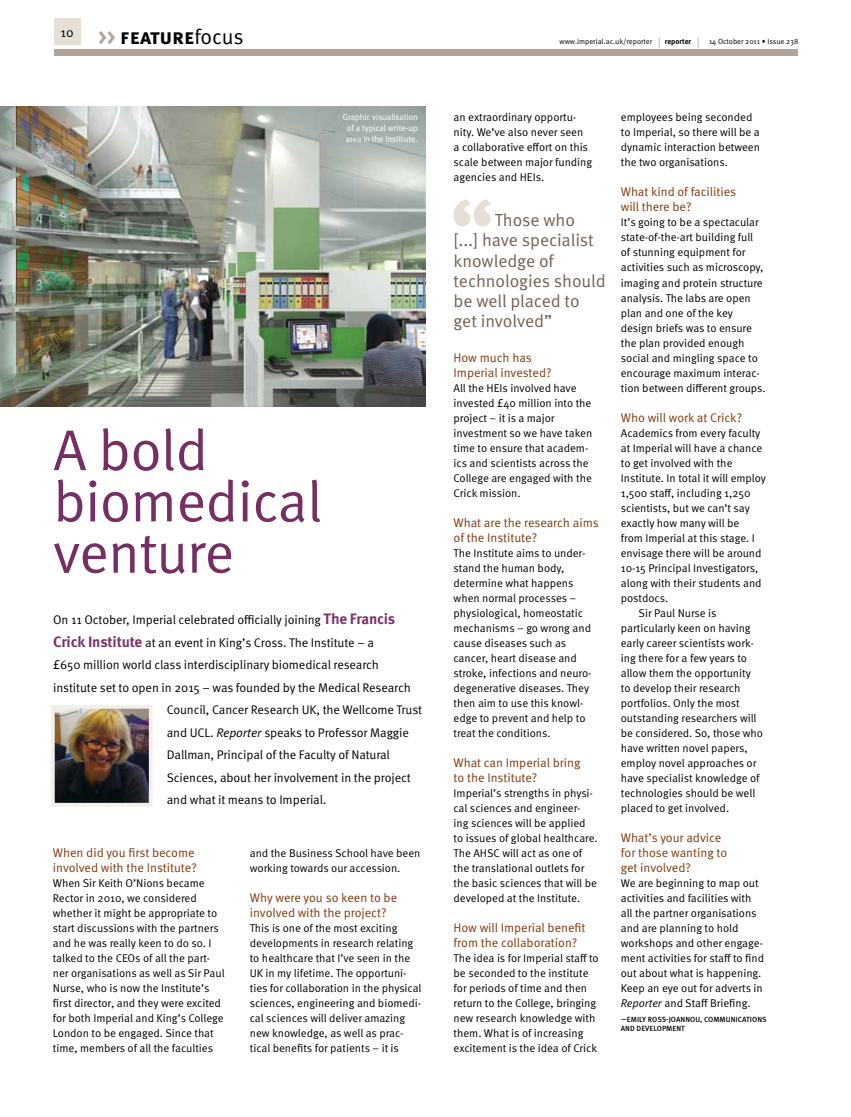
<style>
.page{position:relative;width:851px;height:1117px;background:#fff}
.page>*{position:absolute;margin:0;border:0;box-sizing:border-box;transform-origin:0 0}
.t1{font:57.5px/51.2px "Meta OT Norm";letter-spacing:-.015em;color:#752f65}
.t2{font:700 21.25px "Meta OT";letter-spacing:-.005em;color:#000}
.t3{font:17.5px/20px "Meta OT Norm";letter-spacing:-.005em;color:#756153}
.t4{font:12.5px "Meta OT Norm";letter-spacing:-.01em;color:#000}
.t5{font:12.5px/15px "Meta OT Norm";letter-spacing:-.005em;color:#84390d}
.t6{font:11.25px/15px "Meta OT Norm";letter-spacing:-.005em;color:#000}
.t7{font:8.75px/10.6px "Meta Plus Normal";letter-spacing:-.01em;color:#fff;text-align:center}
.t8{font:7.5px "Meta OT Norm";letter-spacing:-.005em;color:#000}
.t9{font:500 7.5px/9.4px "Meta OT";letter-spacing:.005em;color:#000}
.t10{font:700 7.5px "Meta OT";color:#000}
.s1{color:#b0a49a}
.s2{font-family:"Meta OT Norm";font-weight:400}
.s3{font-size:11.25px}
.s4{font-family:"Meta OT Norm";font-weight:400;font-size:11.25px}
.s5{font-family:"Meta OT";font-weight:700;font-size:15px;color:#7b326a}
.s6{font-family:"Meta OT Norm Ita"}
</style>
<div class="page">
<img style="left:0;top:106px;width:425px;height:300px">
<svg style="left:453px;top:199px;width:38px;height:27px"></svg>
<hr style="left:850px;top:0;width:1px;height:1116px;background:#fff2d5">
<img style="left:56px;top:709px;width:92px;height:92px">
<div style="left:51px;top:704px;width:102px;height:102px;border:4px solid #f3efeb"></div>
<div style="left:54px;top:19px;width:26px;height:26px;background:#e5dfd6"></div>
<div style="left:54px;top:49px;width:743px;height:7px;background:#b0a49a"></div>
<h2 class="t2" style="left:60px;top:24px;width:185px"><sup>10</sup> <span class="s1">&gt;&gt;</span> feature<span class="s2">focus</span></h2>
<p class="t8" style="left:559px;top:37px;width:102px">www.imperial.ac.uk/reporter <span class="s3">|</span></p>
<p class="t10" style="left:664px;top:37px;width:35px">reporter <span class="s4">|</span></p>
<p class="t8" style="left:709px;top:37px;width:91px">14 October 2011 • Issue 238</p>
<p class="t7" style="left:343px;top:112px;width:77px">Graphic visualisation of a typical write-up area in the Institute.</p>
<h1 class="t1" style="left:53px;top:425px;width:271px">A bold biomedical venture</h1>
<p class="t4" style="left:53px;top:612px;width:343px">On 11 October, Imperial celebrated officially joining <span class="s5">The Francis</span></p>
<p class="t4" style="left:53px;top:634px;width:322px"><span class="s5">Crick Institute</span> at an event in King’s Cross. The Institute – a</p>
<p class="t4" style="left:53px;top:657px;width:327px">£650 million world class interdisciplinary biomedical research</p>
<p class="t4" style="left:53px;top:679px;width:359px">institute set to open in 2015 – was founded by the Medical Research</p>
<p class="t4" style="left:167px;top:702px;width:257px">Council, Cancer Research UK, the Wellcome Trust</p>
<p class="t4" style="left:167px;top:724px;width:243px">and UCL. <span class="s6">Reporter</span> speaks to Professor Maggie</p>
<p class="t4" style="left:167px;top:747px;width:225px">Dallman, Principal of the Faculty of Natural</p>
<p class="t4" style="left:167px;top:769px;width:245px">Sciences, about her involvement in the project</p>
<p class="t4" style="left:167px;top:792px;width:161px">and what it means to Imperial.</p>
<p class="t5" style="left:53px;top:845px;width:145px">When did you first become involved with the Institute?</p>
<p class="t6" style="left:53px;top:875px;width:173px">When Sir Keith O’Nions became Rector in 2010, we considered whether it might be appropriate to start discussions with the partners and he was really keen to do so. I talked to the CEOs of all the part&shy;ner organisations as well as Sir Paul Nurse, who is now the Institute’s first director, and they were excited for both Imperial and King’s College London to be engaged. Since that time, members of all the faculties</p>
<p class="t6" style="left:250px;top:845px;width:172px">and the Business School have been working towards our accession.</p>
<p class="t5" style="left:250px;top:890px;width:149px">Why were you so keen to be involved with the project?</p>
<p class="t6" style="left:250px;top:920px;width:173px">This is one of the most exciting developments in research relating to healthcare that I’ve seen in the UK in my lifetime. The opportuni&shy;ties for collaboration in the physical sciences, engineering and biomedi&shy;cal sciences will deliver amazing new knowledge, as well as prac&shy;tical benefits for patients – it is</p>
<p class="t6" style="left:453px;top:110px;width:140px">an extraordinary opportu&shy;nity. We’ve also never seen<br>a collaborative effort on this scale between major funding agencies and HEIs.</p>
<h3 class="t3" style="left:453px;top:210px;width:154px;text-indent:41px">Those who<br>[...] have specialist knowledge of technologies should be well placed to get involved”</h3>
<p class="t5" style="left:453px;top:350px;width:99px">How much has<br>Imperial invested?</p>
<p class="t6" style="left:453px;top:380px;width:140px">All the HEIs involved have invested £40 million into the project – it is a major investment so we have taken time to ensure that academ&shy;ics and scientists across the<br>College are engaged with the<br>Crick mission.</p>
<p class="t5" style="left:453px;top:515px;width:147px">What are the research aims of the Institute?</p>
<p class="t6" style="left:453px;top:545px;width:139px">The Institute aims to under&shy;stand the human body, determine what happens when normal processes – physiological, homeostatic mechanisms – go wrong and cause diseases such as cancer, heart disease and stroke, infections and neuro&shy;degenerative diseases. They then aim to use this knowl&shy;edge to prevent and help to treat the conditions.</p>
<p class="t5" style="left:453px;top:755px;width:128px">What can Imperial bring to the Institute?</p>
<p class="t6" style="left:453px;top:785px;width:146px">Imperial’s strengths in physi&shy;cal sciences and engineer&shy;ing sciences will be applied to issues of global healthcare.<br>The AHSC will act as one of the translational outlets for the basic sciences that will be developed at the Institute.</p>
<p class="t5" style="left:453px;top:920px;width:133px">How will Imperial benefit from the collaboration?</p>
<p class="t6" style="left:453px;top:950px;width:147px">The idea is for Imperial staff to be seconded to the institute for periods of time and then return to the College, bringing new research knowledge with them. What is of increasing excitement is the idea of Crick</p>
<p class="t6" style="left:620px;top:110px;width:141px">employees being seconded to Imperial, so there will be a dynamic interaction between the two organisations.</p>
<p class="t5" style="left:620px;top:185px;width:117px">What kind of facilities will there be?</p>
<p class="t6" style="left:620px;top:215px;width:146px">It’s going to be a spectacular state-of-the-art building full<br>of stunning equipment for activities such as microscopy, imaging and protein structure analysis. The labs are open plan and one of the key design briefs was to ensure the plan provided enough social and mingling space to encourage maximum interac&shy;tion between different groups.</p>
<p class="t5" style="left:620px;top:410px;width:123px">Who will work at Crick?</p>
<p class="t6" style="left:620px;top:425px;width:141px">Academics from every faculty</p>
<p class="t6" style="left:620px;top:440px;width:143px">at Imperial will have a chance</p>
<p class="t6" style="left:620px;top:455px;width:113px">to get involved with the</p>
<p class="t6" style="left:620px;top:470px;width:147px">Institute. In total it will employ</p>
<p class="t6" style="left:620px;top:485px;width:131px">1,500 staff, including 1,250</p>
<p class="t6" style="left:620px;top:500px;width:130px">scientists, but we can’t say</p>
<p class="t6" style="left:620px;top:515px;width:120px">exactly how many will be</p>
<p class="t6" style="left:620px;top:530px;width:136px">from Imperial at this stage. I</p>
<p class="t6" style="left:620px;top:545px;width:142px">envisage there will be around</p>
<p class="t6" style="left:620px;top:560px;width:139px">10-15 Principal Investigators,</p>
<p class="t6" style="left:620px;top:575px;width:142px">along with their students and</p>
<p class="t6" style="left:620px;top:590px;width:49px">postdocs.</p>
<p class="t6" style="left:638px;top:605px;width:80px">Sir Paul Nurse is</p>
<p class="t6" style="left:620px;top:620px;width:131px">particularly keen on having</p>
<p class="t6" style="left:620px;top:635px;width:134px">early career scientists work-</p>
<p class="t6" style="left:620px;top:650px;width:128px">ing there for a few years to</p>
<p class="t6" style="left:620px;top:665px;width:131px">allow them the opportunity</p>
<p class="t6" style="left:620px;top:680px;width:121px">to develop their research</p>
<p class="t6" style="left:620px;top:695px;width:120px">portfolios. Only the most</p>
<p class="t6" style="left:620px;top:710px;width:137px">outstanding researchers will</p>
<p class="t6" style="left:620px;top:725px;width:144px">be considered. So, those who</p>
<p class="t6" style="left:620px;top:740px;width:128px">have written novel papers,</p>
<p class="t6" style="left:620px;top:755px;width:137px">employ novel approaches or</p>
<p class="t6" style="left:620px;top:770px;width:140px">have specialist knowledge of</p>
<p class="t6" style="left:620px;top:785px;width:136px">technologies should be well</p>
<p class="t6" style="left:620px;top:800px;width:110px">placed to get involved.</p>
<p class="t5" style="left:620px;top:830px;width:108px">What’s your advice for those wanting to get involved?</p>
<p class="t6" style="left:620px;top:875px;width:145px">We are beginning to map out activities and facilities with all the partner organisations and are planning to hold workshops and other engage&shy;ment activities for staff to find out about what is happening.<br>Keep an eye out for adverts in<br><span class="s6">Reporter</span> and Staff Briefing.</p>
<p class="t9" style="left:620px;top:1014px;width:147px">—EMILY ROSS-JOANNOU, COMMUNICATIONS<br>AND DEVEL</p>
<p class="t9" style="left:656px;top:1023px;width:11px">OPME</p>
<p class="t9" style="left:676px;top:1023px;width:10px">NT</p>
</div>
